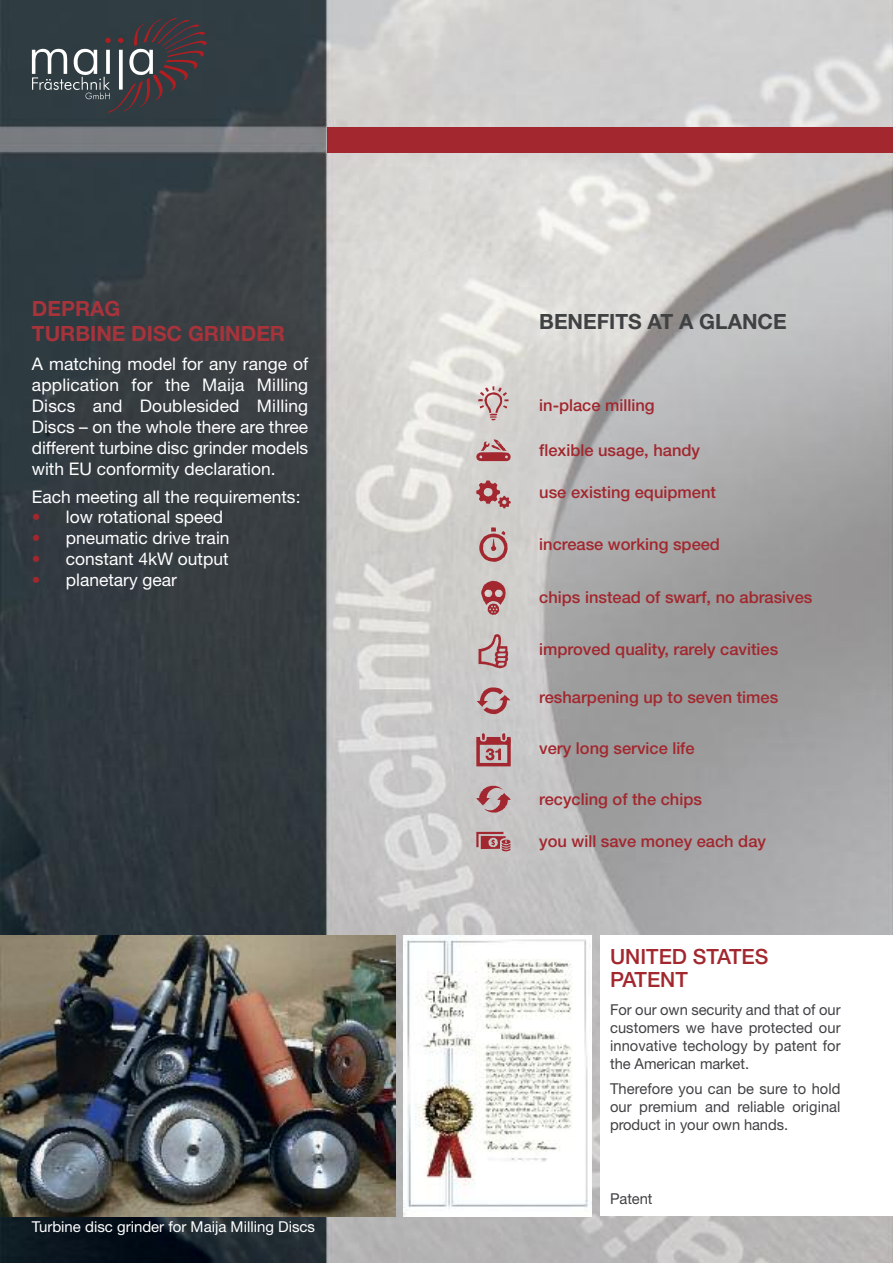
<style>
.page{position:relative;width:893px;height:1263px;background:#fff}
.page>*{position:absolute;margin:0;border:0;box-sizing:border-box;transform-origin:0 0}
.t1{font:700 21px/25.2px "Helvetica Neue";color:#a7333b}
.t2{font:500 21px/22.5px "Helvetica Neue";color:#a2272e}
.t3{font:700 21px "Helvetica Neue";color:#404143}
.t4{font:17.4px/20.9px "Helvetica Neue";color:#fff;text-align:justify}
.t5{font:500 16.5px "Helvetica Neue";color:#a2272e}
.t6{font:15px/18px "Helvetica Neue";letter-spacing:.005em;color:#404143;text-align:justify}
.t7{font:15px "Helvetica Neue";color:#fff}
.s1{color:#a2272e}
</style>
<div class="page">
<img style="left:0;top:0;width:893px;height:1263px">
<div style="left:600px;top:935px;width:293px;height:281px;background:#fff"></div>
<div style="left:327px;top:128px;width:566px;height:25px;background:#a2272e"></div>
<svg style="left:32px;top:18px;width:175px;height:95px;background:#474a4f"></svg>
<img style="left:476px;top:386px;width:33px;height:419px">
<img style="left:0;top:935px;width:395px;height:281px">
<img style="left:404px;top:935px;width:187px;height:281px">
<p class="t1" style="left:32px;top:298px;width:255px">DEPRAG<br>TURBINE DISC GRINDER</p>
<p class="t4" style="left:32px;top:356px;width:278px">A matching model for any range of application for the Maija Milling Discs and Doublesided Milling Discs – on the whole there are three different turbine disc grinder models with EU conformity declaration.</p>
<p class="t4" style="left:32px;top:488px;width:270px">Each meeting all the requirements:</p>
<p class="t4" style="left:32px;top:508px;width:193px"><span class="s1">•</span> low rotational speed</p>
<p class="t4" style="left:32px;top:529px;width:199px"><span class="s1">•</span> pneumatic drive train</p>
<p class="t4" style="left:32px;top:550px;width:198px"><span class="s1">•</span> constant 4kW output</p>
<p class="t4" style="left:32px;top:571px;width:147px"><span class="s1">•</span> planetary gear</p>
<p class="t7" style="left:32px;top:1221px;width:285px">Turbine disc grinder for Maija Milling Discs</p>
<p class="t3" style="left:539px;top:314px;width:249px">BENEFITS AT A GLANCE</p>
<p class="t5" style="left:539px;top:399px;width:117px">in-place milling</p>
<p class="t5" style="left:539px;top:444px;width:162px">flexible usage, handy</p>
<p class="t5" style="left:539px;top:486px;width:178px">use existing equipment</p>
<p class="t5" style="left:539px;top:538px;width:182px">increase working speed</p>
<p class="t5" style="left:539px;top:591px;width:275px">chips instead of swarf, no abrasives</p>
<p class="t5" style="left:539px;top:643px;width:240px">improved quality, rarely cavities</p>
<p class="t5" style="left:539px;top:691px;width:241px">resharpening up to seven times</p>
<p class="t5" style="left:539px;top:742px;width:157px">very long service life</p>
<p class="t5" style="left:539px;top:793px;width:164px">recycling of the chips</p>
<p class="t5" style="left:539px;top:835px;width:228px">you will save money each day</p>
<p class="t2" style="left:610px;top:948px;width:160px">UNITED STATES<br>PATENT</p>
<p class="t6" style="left:610px;top:1002px;width:232px">For our own security and that of our customers we have protected our innovative techology by patent for the American market.</p>
<p class="t6" style="left:610px;top:1080px;width:232px">Therefore you can be sure to hold our premium and reliable original product in your own hands.</p>
<p class="t6" style="left:610px;top:1191px;width:44px">Patent</p>
</div>
